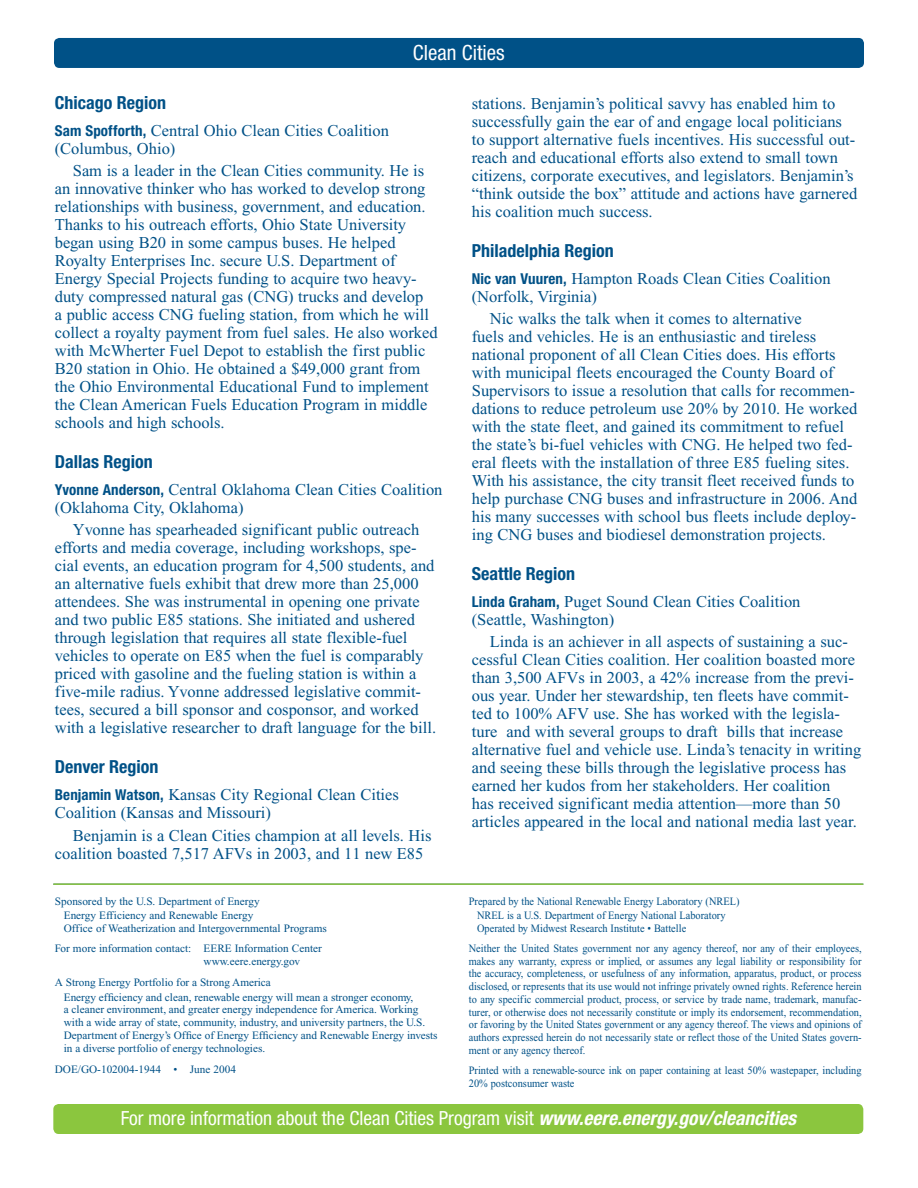
<style>
.page{position:relative;width:918px;height:1188px;background:#fff}
.page>*{position:absolute;margin:0;border:0;box-sizing:border-box;transform-origin:0 0}
.Heads{font:condensed 21px "Helvetica Neue LT Std";color:#fff}
.t1{font:condensed 19.5px "Helvetica Neue LT Std";color:#fff}
.Award_Names{font:700 condensed 18px "Helvetica Neue LT Std";color:#005187}
.Base_text{font:16.5px/18px "Times New Roman";color:#005187}
.Initial_Paragraphs{font:16.5px/18px "Times New Roman";color:#005187}
.Captions{font:11.25px/12.8px "Times New Roman";color:#005187;scale:.92 1}
.Captions-2{font:11.25px/12.8px "Times New Roman";color:#005187}
.s1{font-family:"Helvetica Neue LT Std";font-weight:700;font-stretch:condensed;font-size:15px}
.s2{font-weight:700;font-style:italic}
</style>
<div class="page">
<div style="left:54px;top:38px;width:810px;height:30px;background:#005187"></div>
<div style="left:53px;top:1104px;width:810px;height:30px;background:#8bc63e"></div>
<hr style="left:53px;top:883px;width:810px;height:2px;background:#8bc63e">
<p class="Heads" style="left:413px;top:41px;width:93px">Clean Cities</p>
<p class="Award_Names" style="left:55px;top:92px;width:113px">Chicago Region</p>
<p class="Initial_Paragraphs" style="left:55px;top:121px;width:336px"><span class="s1">Sam Spofforth,</span> Central Ohio Clean Cities Coalition (Columbus, Ohio)</p>
<p class="Base_text" style="left:55px;top:162px;width:384px;text-indent:18px">Sam is a leader in the Clean Cities community. He is an innovative thinker who has worked to develop strong relationships with business, government, and education.<br>Thanks to his outreach efforts, Ohio State University began using B20 in some campus buses. He helped Royalty Enterprises Inc. secure U.S. Department of Energy Special Projects funding to acquire two heavy&shy;duty compressed natural gas (CNG) trucks and develop<br>a public access CNG fueling station, from which he will collect a royalty payment from fuel sales. He also worked with McWherter Fuel Depot to establish the first public B20 station in Ohio. He obtained a $49,000 grant from the Ohio Environmental Educational Fund to implement the Clean American Fuels Education Program in middle schools and high schools.</p>
<p class="Award_Names" style="left:55px;top:451px;width:99px">Dallas Region</p>
<p class="Initial_Paragraphs" style="left:55px;top:480px;width:389px"><span class="s1">Yvonne Anderson,</span> Central Oklahoma Clean Cities Coalition (Oklahoma City, Oklahoma)</p>
<p class="Base_text" style="left:55px;top:521px;width:383px;text-indent:18px">Yvonne has spearheaded significant public outreach efforts and media coverage, including workshops, spe&shy;cial events, an education program for 4,500 students, and an alternative fuels exhibit that drew more than 25,000 attendees. She was instrumental in opening one private and two public E85 stations. She initiated and ushered through legislation that requires all state flexible-fuel vehicles to operate on E85 when the fuel is comparably priced with gasoline and the fueling station is within a five-mile radius. Yvonne addressed legislative commit&shy;tees, secured a bill sponsor and cosponsor, and worked with a legislative researcher to draft language for the bill.</p>
<p class="Award_Names" style="left:55px;top:756px;width:105px">Denver Region</p>
<p class="Initial_Paragraphs" style="left:55px;top:786px;width:346px"><span class="s1">Benjamin Watson,</span> Kansas City Regional Clean Cities<br>Coalition (Kansas and Missouri)</p>
<p class="Base_text" style="left:55px;top:826px;width:378px;text-indent:18px">Benjamin is a Clean Cities champion at all levels. His coalition boasted 7,517 AFVs in 2003, and 11 new E85</p>
<p class="Captions-2" style="left:55px;top:894px;width:206px">Sponsored by the U.S. Department of Energy</p>
<p class="Captions-2" style="left:64px;top:909px;width:191px">Energy Efficiency and Renewable Energy</p>
<p class="Captions-2" style="left:64px;top:921px;width:264px">Office of Weatherization and Intergovernmental Programs</p>
<p class="Captions-2" style="left:204px;top:942px;width:120px;text-indent:-149px">For more information contact: EERE Information Center www.eere.energy.gov</p>
<p class="Captions-2" style="left:55px;top:976px;width:218px">A Strong Energy Portfolio for a Strong America</p>
<p class="Captions-2" style="left:64px;top:990px;width:375px">Energy efficiency and clean, renewable energy will mean a stronger economy,<br>a cleaner environment, and greater energy independence for America. Working with a wide array of state, community, industry, and university partners, the U.S.<br>Department of Energy’s Office of Energy Efficiency and Renewable Energy invests in a diverse portfolio of energy technologies.</p>
<p class="Captions-2" style="left:55px;top:1063px;width:183px">DOE/GO-102004-1944 • June 2004</p>
<p class="Base_text" style="left:472px;top:94px;width:387px">stations. Benjamin’s political savvy has enabled him to successfully gain the ear of and engage local politicians to support alternative fuels incentives. His successful out&shy;reach and educational efforts also extend to small town citizens, corporate executives, and legislators. Benjamin’s “think outside the box” attitude and actions have garnered his coalition much success.</p>
<p class="Award_Names" style="left:472px;top:239px;width:143px">Philadelphia Region</p>
<p class="Initial_Paragraphs" style="left:472px;top:269px;width:360px"><span class="s1">Nic van Vuuren,</span> Hampton Roads Clean Cities Coalition (Norfolk, Virginia)</p>
<p class="Base_text" style="left:472px;top:310px;width:387px;text-indent:18px">Nic walks the talk when it comes to alternative<br>fuels and vehicles. He is an enthusiastic and tireless national proponent of all Clean Cities does. His efforts with municipal fleets encouraged the County Board of Supervisors to issue a resolution that calls for recommen&shy;dations to reduce petroleum use 20% by 2010. He worked with the state fleet, and gained its commitment to refuel the state’s bi-fuel vehicles with CNG. He helped two fed&shy;eral fleets with the installation of three E85 fueling sites.<br>With his assistance, the city transit fleet received funds to help purchase CNG buses and infrastructure in 2006. And his many successes with school bus fleets include deploy&shy;ing CNG buses and biodiesel demonstration projects.</p>
<p class="Award_Names" style="left:472px;top:562px;width:105px">Seattle Region</p>
<p class="Initial_Paragraphs" style="left:472px;top:592px;width:330px"><span class="s1">Linda Graham,</span> Puget Sound Clean Cities Coalition (Seattle, Washington)</p>
<p class="Base_text" style="left:472px;top:633px;width:391px;text-indent:18px">Linda is an achiever in all aspects of sustaining a suc&shy;cessful Clean Cities coalition. Her coalition boasted more than 3,500 AFVs in 2003, a 42% increase from the previ&shy;ous year. Under her stewardship, ten fleets have commit&shy;ted to 100% AFV use. She has worked with the legisla&shy;ture and with several groups to draft bills that increase alternative fuel and vehicle use. Linda’s tenacity in writing and seeing these bills through the legislative process has earned her kudos from her stakeholders. Her coalition<br>has received significant media attention—more than 50 articles appeared in the local and national media last year.</p>
<p class="Captions" style="left:469px;top:894px;width:296px">Prepared by the National Renewable Energy Laboratory (NREL)</p>
<p class="Captions" style="left:477px;top:909px;width:272px">NREL is a U.S. Department of Energy National Laboratory<br>Operated by Midwest Research Institute • Battelle</p>
<p class="Captions" style="left:469px;top:942px;width:429px;text-align:justify">Neither the United States government nor any agency thereof, nor any of their employees, makes any warranty, express or implied, or assumes any legal liability or responsibility for the accuracy, completeness, or usefulness of any information, apparatus, product, or process disclosed, or represents that its use would not infringe privately owned rights. Reference herein to any specific commercial product, process, or service by trade name, trademark, manufac&shy;turer, or otherwise does not necessarily constitute or imply its endorsement, recommendation, or favoring by the United States government or any agency thereof. The views and opinions of authors expressed herein do not necessarily state or reflect those of the United States govern&shy;ment or any agency thereof.</p>
<p class="Captions" style="left:469px;top:1064px;width:428px">Printed with a renewable-source ink on paper containing at least 50% wastepaper, including<br>20% postconsumer waste</p>
<p class="t1" style="left:121px;top:1107px;width:677px">For more information about the Clean Cities Program visit <span class="s2">www.eere.energy.gov/cleancities</span></p>
</div>
